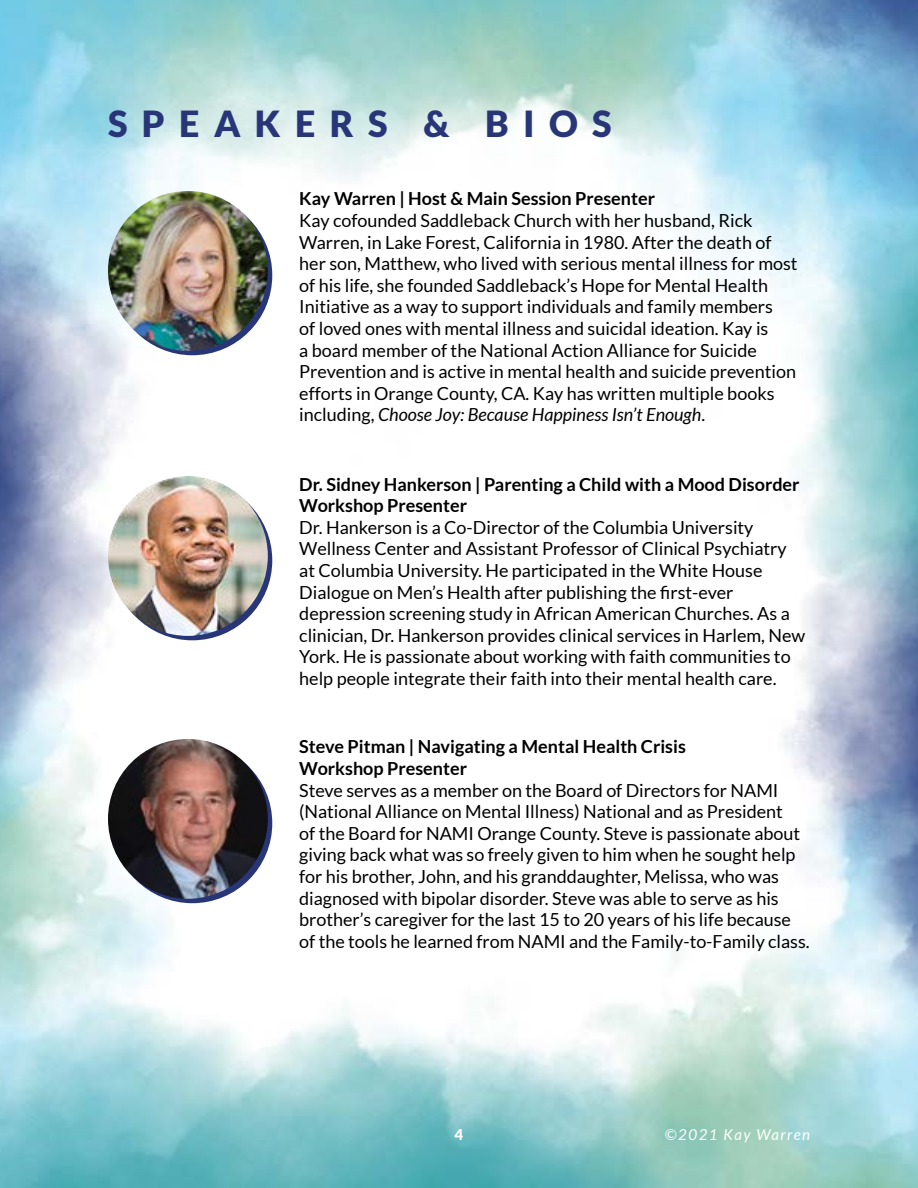
<style>
.page{position:relative;width:918px;height:1188px;background:#fff}
.page>*{position:absolute;margin:0;border:0;box-sizing:border-box;transform-origin:0 0}
.t1{font:900 36px "Lato";letter-spacing:.4em;color:#283678}
.t2{font:18px/21.6px "Lato";color:#000101}
.t3{font:700 18px/21.6px "Lato";color:#000101}
.t4{font:italic 15px "Lato";letter-spacing:.1em;color:#fff}
.t5{font:900 15px "Lato";color:#fff}
.s1{font-style:italic}
</style>
<div class="page">
<img style="left:0;top:0;width:918px;height:1188px">
<div style="left:112px;top:195px;width:160px;height:160px;background:#283678;border-radius:50%"></div>
<img style="left:108px;top:191px;width:160px;height:160px;border-radius:80px">
<div style="left:112px;top:480px;width:160px;height:160px;background:#283678;border-radius:50%"></div>
<img style="left:108px;top:476px;width:160px;height:160px;border-radius:80px">
<div style="left:112px;top:743px;width:160px;height:160px;background:#283678;border-radius:50%"></div>
<img style="left:108px;top:739px;width:160px;height:160px;border-radius:80px">
<h1 class="t1" style="left:108px;top:103px;width:505px">SPEAKERS &amp; BIOS</h1>
<p class="t3" style="left:299px;top:188px;width:357px">Kay Warren | Host &amp; Main Session Presenter</p>
<p class="t2" style="left:299px;top:210px;width:500px">Kay cofounded Saddleback Church with her husband, Rick Warren, in Lake Forest, California in 1980. After the death of her son, Matthew, who lived with serious mental illness for most of his life, she founded Saddleback’s Hope for Mental Health Initiative as a way to support individuals and family members<br>of loved ones with mental illness and suicidal ideation. Kay is<br>a board member of the National Action Alliance for Suicide Prevention and is active in mental health and suicide prevention efforts in Orange County, CA. Kay has written multiple books including, <span class="s1">Choose Joy: Because Happiness Isn’t Enough</span>.</p>
<p class="t3" style="left:299px;top:473px;width:502px">Dr. Sidney Hankerson | Parenting a Child with a Mood Disorder<br>Workshop Presenter</p>
<p class="t2" style="left:299px;top:516px;width:508px">Dr. Hankerson is a Co-Director of the Columbia University Wellness Center and Assistant Professor of Clinical Psychiatry at Columbia University. He participated in the White House Dialogue on Men’s Health after publishing the first-ever depression screening study in African American Churches. As a clinician, Dr. Hankerson provides clinical services in Harlem, New York. He is passionate about working with faith communities to help people integrate their faith into their mental health care.</p>
<p class="t3" style="left:299px;top:736px;width:388px">Steve Pitman | Navigating a Mental Health Crisis<br>Workshop Presenter</p>
<p class="t2" style="left:299px;top:779px;width:512px">Steve serves as a member on the Board of Directors for NAMI (National Alliance on Mental Illness) National and as President<br>of the Board for NAMI Orange County. Steve is passionate about giving back what was so freely given to him when he sought help for his brother, John, and his granddaughter, Melissa, who was diagnosed with bipolar disorder. Steve was able to serve as his brother’s caregiver for the last 15 to 20 years of his life because of the tools he learned from NAMI and the Family-to-Family class.</p>
<p class="t5" style="left:455px;top:1126px;width:10px">4</p>
<p class="t4" style="left:665px;top:1126px;width:147px">©2021 Kay Warren</p>
</div>
